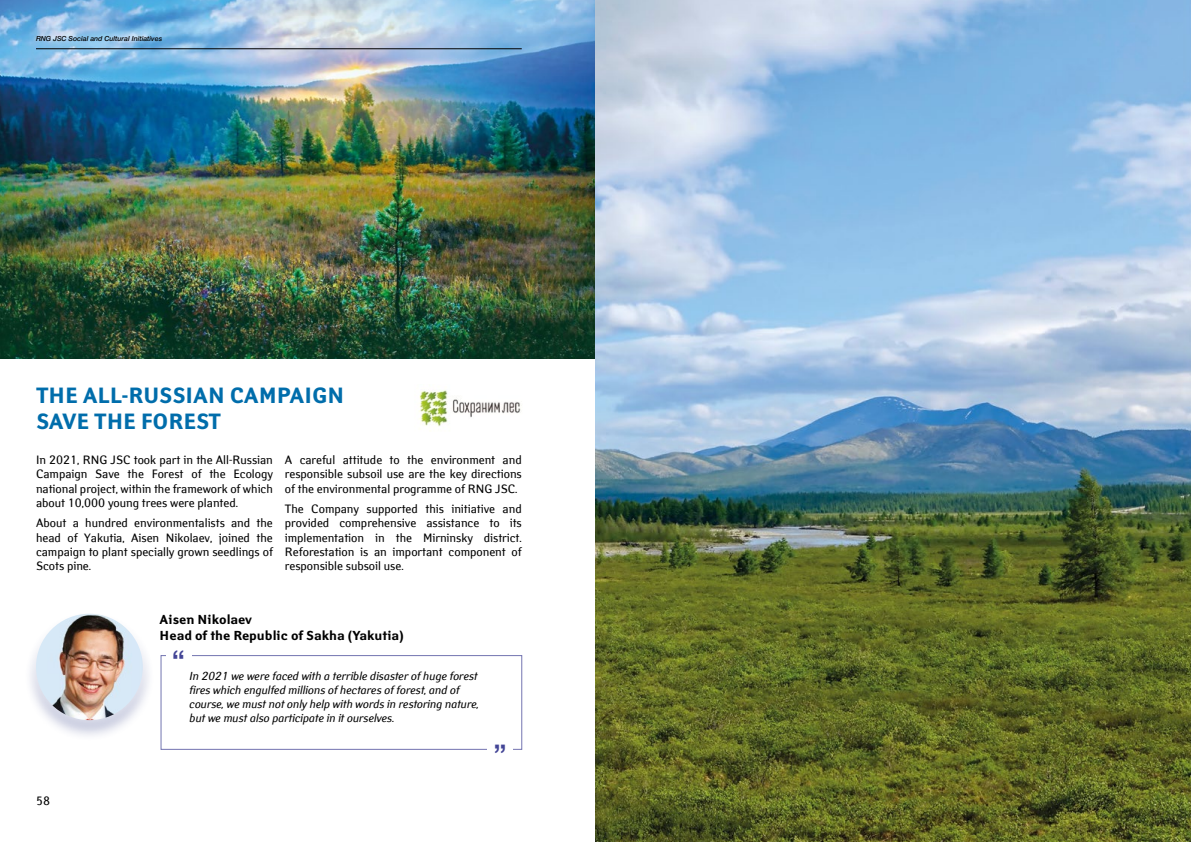
<style>
.page{position:relative;width:1191px;height:842px;background:#fff}
.page>*{position:absolute;margin:0;border:0;box-sizing:border-box;transform-origin:0 0}
.t1{font:500 30px "Helvetica Neue Cyr";color:#434596}
.t2{font:700 22px/26.4px "Yanus C";color:#006dab}
.t3{font:700 13px/15.6px "Yanus C";color:#000}
.t4{font:12px/14.4px "Yanus C";color:#000;text-align:justify}
.t5{font:italic 11.5px/13.8px "Yanus C";color:#000}
.t6{font:italic 500 7px "Helvetica Neue Cyr";color:#000}
</style>
<div class="page">
<img style="left:0;top:0;width:595px;height:359px">
<img style="left:419px;top:390px;width:102px;height:37px">
<div style="left:24px;top:612px;width:131px;height:130px;background:#283583;opacity:.3"></div>
<div style="left:26px;top:603px;width:127px;height:128px;background:#fff;opacity:.75"></div>
<img style="left:36px;top:614px;width:107px;height:106px;border-radius:53px">
<hr style="left:36px;top:48px;width:486px;height:1px;background:#000">
<img style="left:595px;top:0;width:596px;height:842px">
<p class="t6" style="left:36px;top:35px;width:128px">RNG JSC Social and Cultural Initiatives</p>
<h2 class="t2" style="left:36px;top:383px;width:310px">THE ALL-RUSSIAN CAMPAIGN<br>SAVE THE FOREST</h2>
<p class="t4" style="left:36px;top:453px;width:238px">In 2021, RNG JSC took part in the All-Russian Campaign Save the Forest of the Ecology national project, within the framework of which about 10,000 young trees were planted.</p>
<p class="t4" style="left:36px;top:516px;width:238px">About a hundred environmentalists and the head of Yakutia, Aisen Nikolaev, joined the campaign to plant specially grown seedlings of Scots pine.</p>
<p class="t4" style="left:285px;top:453px;width:238px">A careful attitude to the environment and responsible subsoil use are the key directions of the environmental programme of RNG JSC.</p>
<p class="t4" style="left:285px;top:501px;width:238px">The Company supported this initiative and provided comprehensive assistance to its implementation in the Mirninsky district.<br>Reforestation is an important component of responsible subsoil use.</p>
<p class="t3" style="left:160px;top:612px;width:246px">Aisen Nikolaev<br>Head of the Republic of Sakha (Yakutia)</p>
<h1 class="t1" style="left:172px;top:645px;width:15px">“</h1>
<p class="t4" style="left:36px;top:793px;width:16px">58</p>
<p class="t5" style="left:189px;top:669px;width:291px">In 2021 we were faced with a terrible disaster of huge forest fires which engulfed millions of hectares of forest, and of course, we must not only help with words in restoring nature, but we must also participate in it ourselves.</p>
<h1 class="t1" style="left:493px;top:739px;width:15px">”</h1>
</div>
